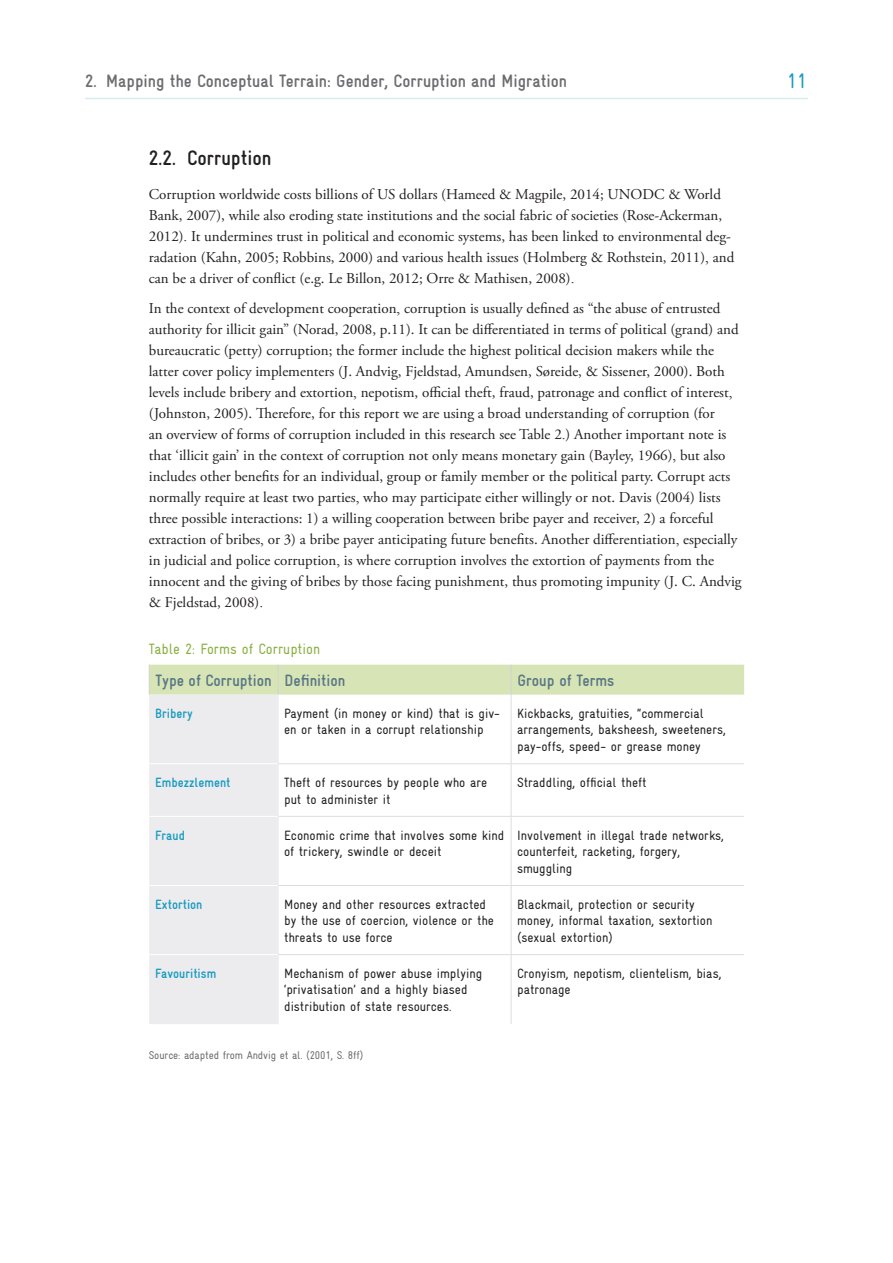
<style>
.page{position:relative;width:893px;height:1263px;background:#fff}
.page>*{position:absolute;margin:0;border:0;box-sizing:border-box;transform-origin:0 0}
.t1{font:700 condensed 21px "Gravur";color:#231f20}
.t2{font:condensed 21px "Gravur";color:#1a9bc2}
.t3{font:700 condensed 18px "Gravur";color:#6c6d70}
.t4{font:700 condensed 16.5px "Gravur";color:#597685}
.t5{font:15px/21px "Adobe Garamond Pro";color:#231f20}
.t6{font:condensed 15px "Gravur";color:#88af3f}
.t7{font:condensed 13.5px/16.5px "Gravur";color:#231f20}
.t8{font:700 condensed 13.5px "Gravur";color:#1a9bc2}
.t9{font:condensed 11.25px "Gravur";letter-spacing:-.01em;color:#6c6d70}
.s1{font-family:"Times New Roman"}
</style>
<div class="page">
<hr style="left:85px;top:98px;width:723px;height:1px;background:#d7ecef">
<svg style="left:149px;top:665px;width:595px;height:359px"></svg>
<hr style="left:149px;top:665px;width:1px;height:30px;background:#d1d2d4">
<hr style="left:278px;top:665px;width:1px;height:30px;background:#d1d2d4">
<hr style="left:511px;top:665px;width:1px;height:30px;background:#d1d2d4">
<hr style="left:278px;top:695px;width:1px;height:69px;background:#ececee">
<hr style="left:278px;top:764px;width:1px;height:52px;background:#ececee">
<hr style="left:278px;top:816px;width:1px;height:69px;background:#ececee">
<hr style="left:278px;top:885px;width:1px;height:69px;background:#ececee">
<hr style="left:278px;top:954px;width:1px;height:70px;background:#ececee">
<hr style="left:149px;top:763px;width:129px;height:1px;background:#fff">
<hr style="left:149px;top:816px;width:129px;height:1px;background:#fff">
<hr style="left:149px;top:885px;width:129px;height:1px;background:#fff">
<hr style="left:149px;top:954px;width:129px;height:1px;background:#fff">
<hr style="left:511px;top:695px;width:1px;height:68px;background:#dcdddf">
<hr style="left:278px;top:763px;width:233px;height:1px;background:#dcdddf">
<hr style="left:511px;top:763px;width:233px;height:1px;background:#dcdddf">
<hr style="left:511px;top:764px;width:1px;height:52px;background:#dcdddf">
<hr style="left:278px;top:816px;width:233px;height:1px;background:#dcdddf">
<hr style="left:511px;top:816px;width:233px;height:1px;background:#dcdddf">
<hr style="left:511px;top:817px;width:1px;height:68px;background:#dcdddf">
<hr style="left:278px;top:885px;width:233px;height:1px;background:#dcdddf">
<hr style="left:511px;top:885px;width:233px;height:1px;background:#dcdddf">
<hr style="left:511px;top:886px;width:1px;height:68px;background:#dcdddf">
<hr style="left:278px;top:954px;width:233px;height:1px;background:#dcdddf">
<hr style="left:511px;top:954px;width:233px;height:1px;background:#dcdddf">
<hr style="left:511px;top:955px;width:1px;height:69px;background:#dcdddf">
<p class="t3" style="left:85px;top:71px;width:483px">2. Mapping the Conceptual Terrain: Gender, Corruption and Migration</p>
<h1 class="t2" style="left:787px;top:69px;width:22px">11</h1>
<h1 class="t1" style="left:149px;top:146px;width:124px">2.2. Corruption</h1>
<p class="t5" style="left:149px;top:184px;width:587px">Corruption worldwide costs billions of US dollars (Hameed &amp; Magpile, 2014; UNODC &amp; World Bank, 2007), while also eroding state institutions and the social fabric of societies (Rose-Ackerman, 2012)<span class="s1">.</span> It undermines trust in political and economic systems, has been linked to environmental deg&shy;radation (Kahn, 2005; Robbins, 2000) and various health issues (Holmberg &amp; Rothstein, 2011)<span class="s1">,</span> and can be a driver of conflict (e.g. Le Billon, 2012; Orre &amp; Mathisen, 2008)<span class="s1">.</span></p>
<p class="t5" style="left:149px;top:298px;width:594px">In the context of development cooperation<span class="s1">,</span> corruption is usually defined as “the abuse of entrusted authority for illicit gain” (Norad, 2008, p.11). It can be differentiated in terms of political (grand) and bureaucratic (petty) corruption; the former include the highest political decision makers while the latter cover policy implementers (J. Andvig, Fjeldstad, Amundsen, Søreide, &amp; Sissener, 2000). Both levels include bribery and extortion<span class="s1">,</span> nepotism, official theft, fraud, patronage and conflict of interest<span class="s1">, </span>(Johnston, 2005). Therefore, for this report we are using a broad understanding of corruption (for<br>an overview of forms of corruption included in this research see Table 2<span class="s1">.</span>) Another important note is that ‘illicit gain’ in the context of corruption not only means monetary gain (Bayley, 1966)<span class="s1">,</span> but also includes other benefits for an individual, group or family member or the political party. Corrupt acts normally require at least two parties<span class="s1">,</span> who may participate either willingly or not. Davis (2004) lists three possible interactions: 1) a willing cooperation between bribe payer and receiver, 2) a forceful extraction of bribes<span class="s1">,</span> or 3) a bribe payer anticipating future benefits. Another differentiation<span class="s1">,</span> especially in judicial and police corruption<span class="s1">,</span> is where corruption involves the extortion of payments from the innocent and the giving of bribes by those facing punishment, thus promoting impunity (J. C. Andvig &amp; Fjeldstad, 2008)<span class="s1">.</span></p>
<p class="t6" style="left:149px;top:641px;width:173px">Table 2: Forms of Corruption</p>
<p class="t4" style="left:156px;top:671px;width:191px">Type of Corruption Definition</p>
<p class="t4" style="left:517px;top:671px;width:98px">Group of Terms</p>
<p class="t8" style="left:155px;top:706px;width:39px">Bribery</p>
<p class="t7" style="left:284px;top:705px;width:217px">Payment (in money or kind) that is giv&shy;en or taken in a corrupt relationship</p>
<p class="t7" style="left:517px;top:705px;width:210px">Kickbacks, gratuities, “commercial arrangements, baksheesh, sweeteners, pay-offs, speed- or grease money</p>
<p class="t8" style="left:155px;top:775px;width:77px">Embezzlement</p>
<p class="t7" style="left:284px;top:774px;width:205px">Theft of resources by people who are put to administer it</p>
<p class="t7" style="left:517px;top:774px;width:131px">Straddling, official theft</p>
<p class="t8" style="left:155px;top:827px;width:31px">Fraud</p>
<p class="t7" style="left:284px;top:827px;width:222px">Economic crime that involves some kind of trickery, swindle or deceit</p>
<p class="t7" style="left:517px;top:827px;width:208px">Involvement in illegal trade networks, counterfeit, racketing, forgery, smuggling</p>
<p class="t8" style="left:155px;top:897px;width:49px">Extortion</p>
<p class="t7" style="left:284px;top:896px;width:211px">Money and other resources extracted by the use of coercion, violence or the threats to use force</p>
<p class="t7" style="left:517px;top:896px;width:197px">Blackmail, protection or security money, informal taxation, sextortion (sexual extortion)</p>
<p class="t8" style="left:155px;top:966px;width:63px">Favouritism</p>
<p class="t7" style="left:284px;top:965px;width:200px">Mechanism of power abuse implying ‘privatisation’ and a highly biased distribution of state resources.</p>
<p class="t7" style="left:517px;top:965px;width:206px">Cronyism, nepotism, clientelism, bias, patronage</p>
<p class="t9" style="left:149px;top:1048px;width:216px">Source: adapted from Andvig et al. (2001, S. 8ff)</p>
</div>
